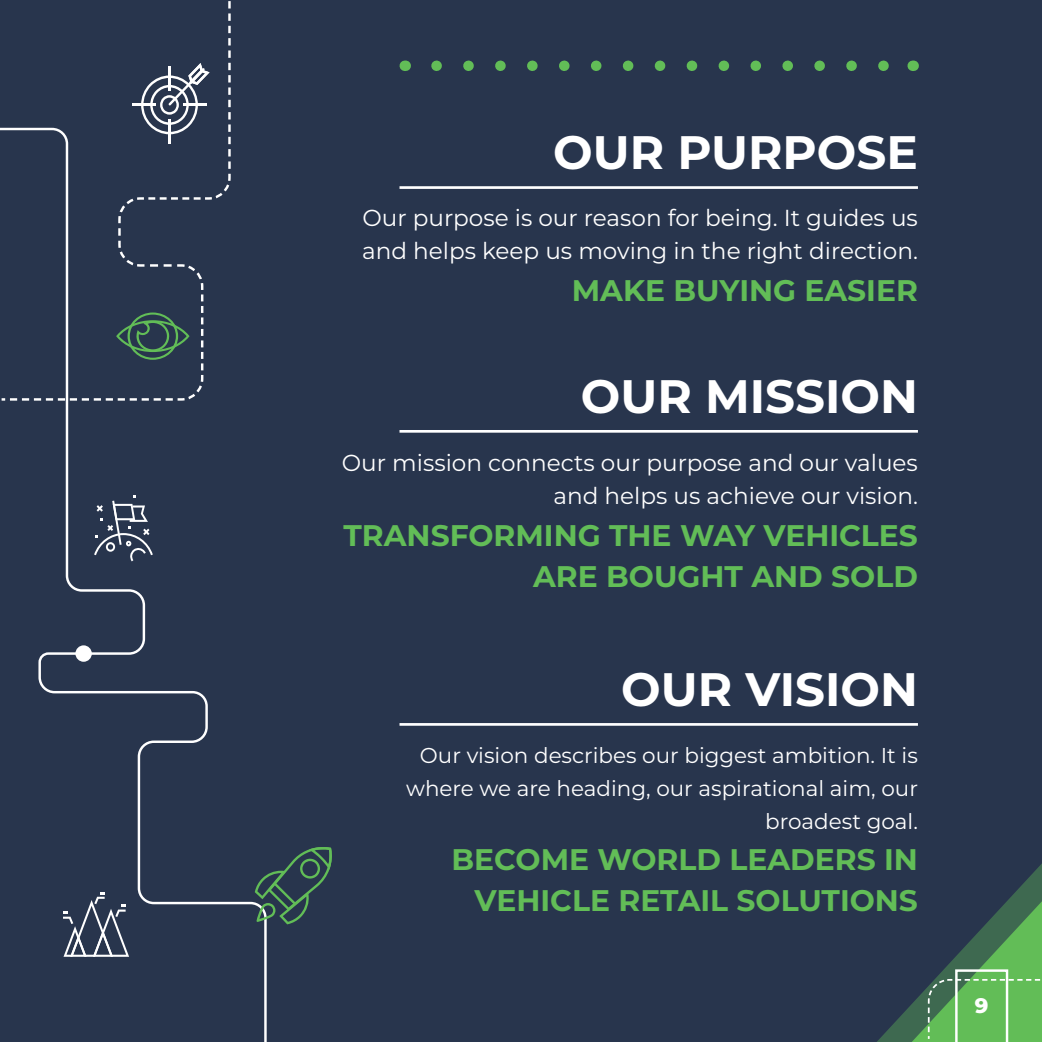
<style>
.page{position:relative;width:1042px;height:1042px;background:#28354d}
.page>*{position:absolute;margin:0;border:0;box-sizing:border-box;transform-origin:0 0}
.t1{font:700 46.9px "Montserrat";color:#fff}
.Paragraph_Style_11{font:700 29.75px/41.3px "Montserrat";color:#62bd57;text-align:right}
.Paragraph_Style_9{font:23.1px/33.1px "Montserrat";color:#fff}
.Paragraph_Style_9-2{font:21.53px/33.1px "Montserrat";color:#fff;text-align:right}
.t2{font:800 21px "Montserrat";color:#fff}
</style>
<div class="page">
<hr style="left:399px;top:186px;width:519px;height:3px;background:#fff">
<hr style="left:399px;top:430px;width:519px;height:3px;background:#fff">
<hr style="left:399px;top:723px;width:519px;height:3px;background:#fff">
<svg style="left:436px;top:61px;width:453px;height:10px"></svg>
<svg style="left:38px;top:402px;width:229px;height:640px"></svg>
<div style="left:75px;top:645px;width:17px;height:17px;background:#fff;border-radius:50%"></div>
<svg style="left:255px;top:846px;width:77px;height:78px"></svg>
<svg style="left:0;top:1px;width:231px;height:401px"></svg>
<svg style="left:94px;top:495px;width:59px;height:66px"></svg>
<svg style="left:141px;top:63px;width:68px;height:71px"></svg>
<hr style="left:168px;top:67px;width:3px;height:24px;background:#fff">
<hr style="left:168px;top:119px;width:3px;height:24px;background:#fff">
<hr style="left:183px;top:104px;width:23px;height:2px;background:#fff">
<hr style="left:132px;top:104px;width:24px;height:2px;background:#fff">
<svg style="left:63px;top:892px;width:66px;height:65px"></svg>
<svg style="left:877px;top:863px;width:165px;height:179px"></svg>
<p class="t1" style="left:553px;top:119px;width:366px">OUR PURPOSE</p>
<p class="Paragraph_Style_9" style="left:362px;top:201px;width:557px">Our purpose is our reason for being. It guides us and helps keep us moving in the right direction.</p>
<p class="Paragraph_Style_11" style="left:572px;top:268px;width:348px">MAKE BUYING EASIER</p>
<p class="t1" style="left:581px;top:363px;width:339px">OUR MISSION</p>
<p class="Paragraph_Style_9" style="left:342px;top:445px;width:577px;text-align:right">Our mission connects our purpose and our values and helps us achieve our vision.</p>
<p class="Paragraph_Style_11" style="left:343px;top:513px;width:576px">TRANSFORMING THE WAY VEHICLES<br>ARE BOUGHT AND SOLD</p>
<p class="t1" style="left:621px;top:656px;width:298px">OUR VISION</p>
<p class="Paragraph_Style_9-2" style="left:406px;top:737px;width:513px">Our vision describes our biggest ambition. It is where we are heading, our aspirational aim, our broadest goal.</p>
<p class="Paragraph_Style_11" style="left:451px;top:837px;width:468px">BECOME WORLD LEADERS IN<br>VEHICLE RETAIL SOLUTIONS</p>
<p class="t2" style="left:975px;top:989px;width:15px">9</p>
</div>
